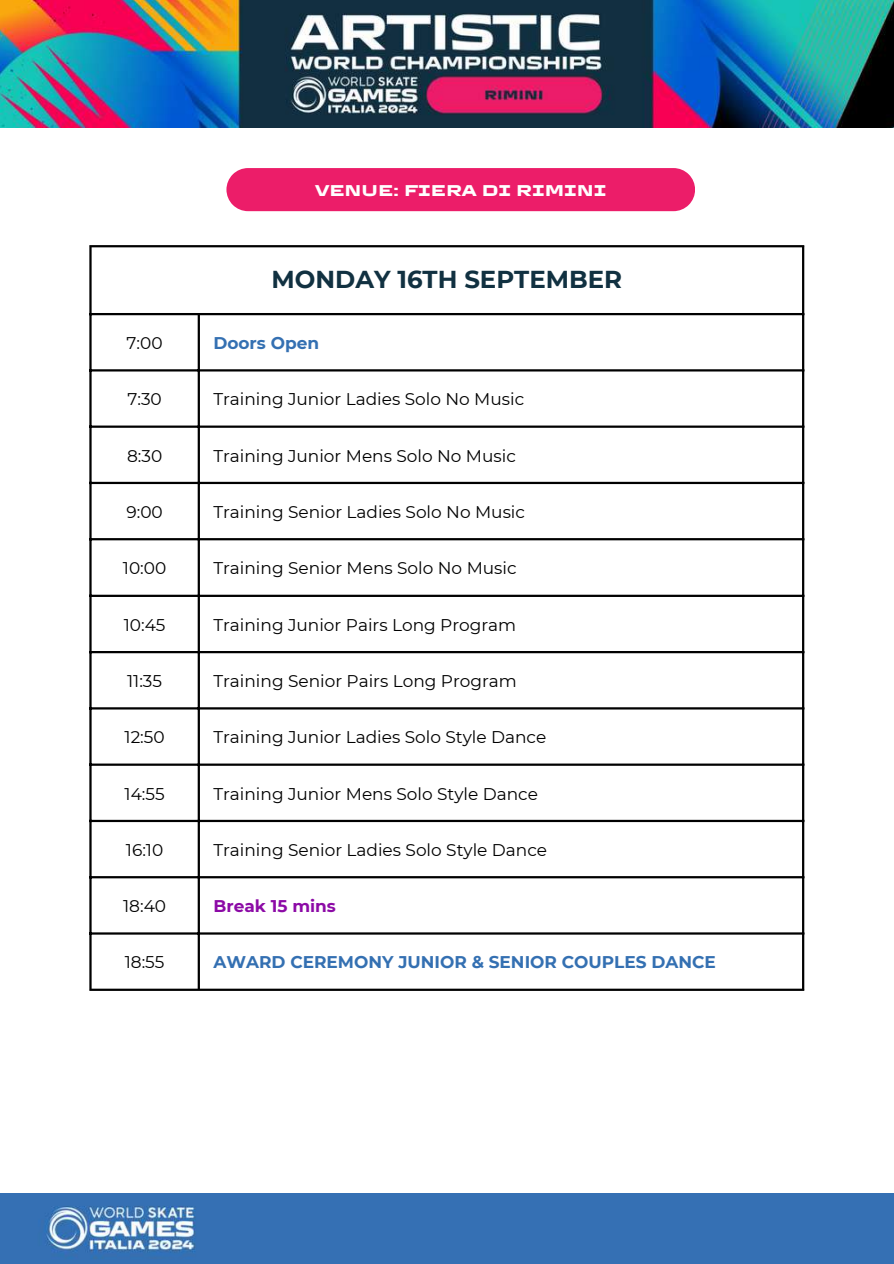
<style>
.page{position:relative;width:894px;height:1264px;background:#fff}
.page>*{position:absolute;margin:0;border:0;box-sizing:border-box;transform-origin:0 0}
.t1{font:700 24.45px "Montserrat";color:#113141}
.t2{font:16.95px "Montserrat";color:#000}
.t3{font:700 16.95px "Montserrat";color:#3470b2}
.t4{font:700 16.95px "Montserrat";color:#8c0aa6}
.t5{font:700 15.9px "TT Autonomous";color:#fff}
</style>
<div class="page">
<img style="left:0;top:0;width:893px;height:127px">
<svg style="left:92px;top:247px;width:709px;height:741px"></svg>
<hr style="left:89px;top:247px;width:3px;height:741px;background:#000">
<hr style="left:198px;top:315px;width:2px;height:673px;background:#000">
<hr style="left:801px;top:247px;width:3px;height:741px;background:#000">
<hr style="left:89px;top:245px;width:715px;height:2px;background:#000">
<hr style="left:89px;top:313px;width:715px;height:2px;background:#000">
<hr style="left:89px;top:369px;width:715px;height:2px;background:#000">
<hr style="left:89px;top:425px;width:715px;height:3px;background:#000">
<hr style="left:89px;top:482px;width:715px;height:2px;background:#000">
<hr style="left:89px;top:538px;width:715px;height:2px;background:#000">
<hr style="left:89px;top:594px;width:715px;height:3px;background:#000">
<hr style="left:89px;top:651px;width:715px;height:2px;background:#000">
<hr style="left:89px;top:707px;width:715px;height:2px;background:#000">
<hr style="left:89px;top:763px;width:715px;height:2px;background:#000">
<hr style="left:89px;top:819px;width:715px;height:3px;background:#000">
<hr style="left:89px;top:876px;width:715px;height:2px;background:#000">
<hr style="left:89px;top:932px;width:715px;height:2px;background:#000">
<hr style="left:89px;top:988px;width:715px;height:2px;background:#000">
<img style="left:0;top:1193px;width:893px;height:69px">
<div style="left:226px;top:168px;width:469px;height:43px;background:#ec1d69"></div>
<p class="t5" style="left:315px;top:179px;width:293px">VENUE: FIERA DI RIMINI</p>
<h1 class="t1" style="left:271px;top:264px;width:352px">MONDAY 16TH SEPTEMBER</h1>
<p class="t2" style="left:127px;top:332px;width:37px">7:00</p>
<p class="t3" style="left:213px;top:332px;width:107px">Doors Open</p>
<p class="t2" style="left:127px;top:389px;width:36px">7:30</p>
<p class="t2" style="left:213px;top:389px;width:312px">Training Junior Ladies Solo No Music</p>
<p class="t2" style="left:127px;top:445px;width:37px">8:30</p>
<p class="t2" style="left:213px;top:445px;width:304px">Training Junior Mens Solo No Music</p>
<p class="t2" style="left:126px;top:501px;width:38px">9:00</p>
<p class="t2" style="left:213px;top:501px;width:313px">Training Senior Ladies Solo No Music</p>
<p class="t2" style="left:123px;top:557px;width:45px">10:00</p>
<p class="t2" style="left:213px;top:557px;width:304px">Training Senior Mens Solo No Music</p>
<p class="t2" style="left:124px;top:614px;width:43px">10:45</p>
<p class="t2" style="left:213px;top:614px;width:304px">Training Junior Pairs Long Program</p>
<p class="t2" style="left:127px;top:670px;width:36px">11:35</p>
<p class="t2" style="left:213px;top:670px;width:305px">Training Senior Pairs Long Program</p>
<p class="t2" style="left:124px;top:727px;width:42px">12:50</p>
<p class="t2" style="left:213px;top:727px;width:334px">Training Junior Ladies Solo Style Dance</p>
<p class="t2" style="left:125px;top:783px;width:42px">14:55</p>
<p class="t2" style="left:213px;top:783px;width:326px">Training Junior Mens Solo Style Dance</p>
<p class="t2" style="left:126px;top:839px;width:39px">16:10</p>
<p class="t2" style="left:213px;top:839px;width:335px">Training Senior Ladies Solo Style Dance</p>
<p class="t2" style="left:123px;top:895px;width:44px">18:40</p>
<p class="t4" style="left:213px;top:895px;width:124px">Break 15 mins</p>
<p class="t2" style="left:125px;top:952px;width:41px">18:55</p>
<p class="t3" style="left:213px;top:952px;width:504px">AWARD CEREMONY JUNIOR &amp; SENIOR COUPLES DANCE</p>
</div>
